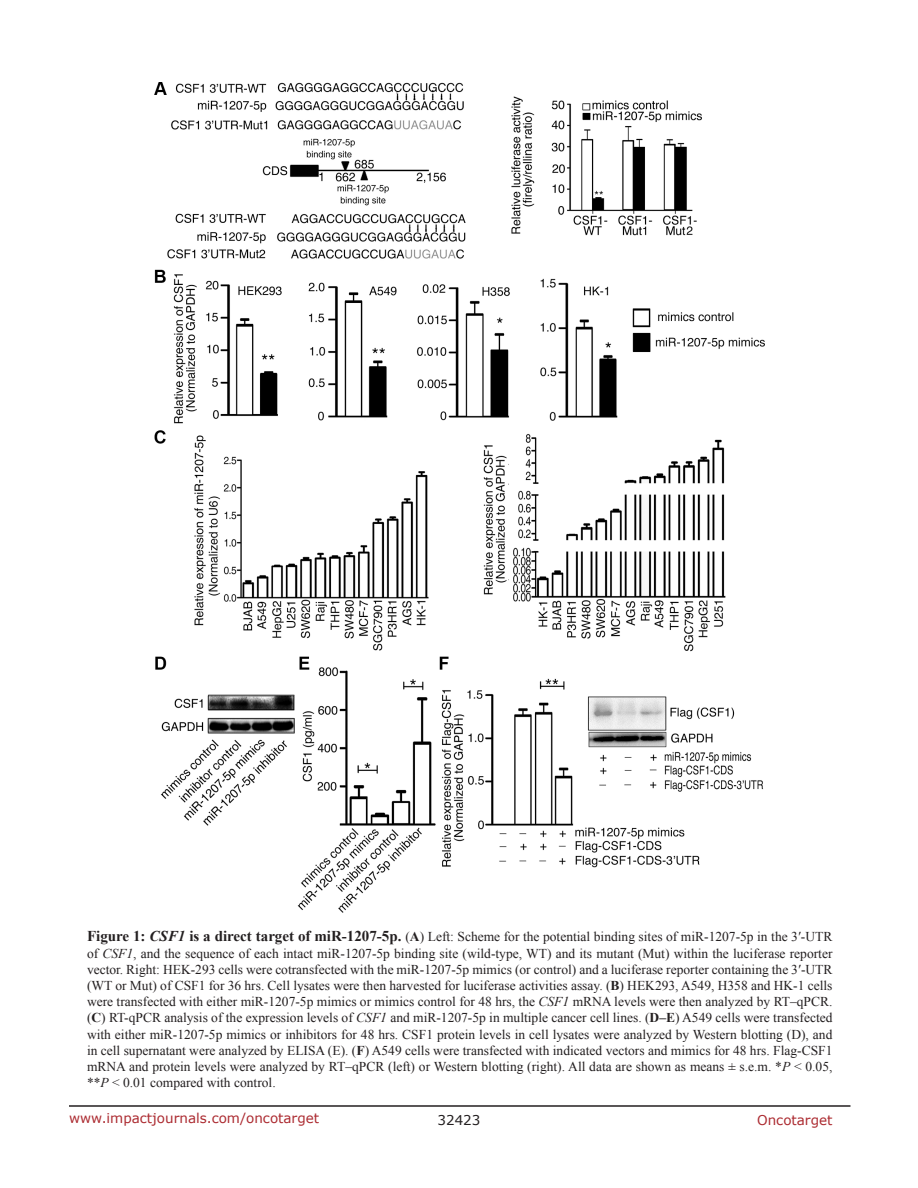
<style>
.page{position:relative;width:918px;height:1188px;background:#fff}
.page>*{position:absolute;margin:0;border:0;box-sizing:border-box;transform-origin:0 0}
.FigureText{font:13.5px/16.2px "Times New Roman";color:#231f20;text-align:justify}
.t1{font:13.5px "Verdana";color:#ac2b31}
.t2{font:13.5px "Verdana";color:#231f20}
.s1{font-weight:700;font-size:15px}
.s2{font-weight:700;font-style:italic;font-size:15px}
.s3{font-weight:700}
.s4{font-style:italic}
</style>
<div class="page">
<hr style="left:69px;top:1105px;width:781px;height:2px;background:#231f20">
<img style="left:155px;top:83px;width:610px;height:830px">
<p class="FigureText" style="left:87px;top:929px;width:747px"><span class="s1">Figure 1:</span> <span class="s2">CSF1</span> <span class="s1">is a direct target of miR-1207-5p.</span> (<span class="s3">A</span>) Left: Scheme for the potential binding sites of miR-1207-5p in the 3ʹ-UTR of <span class="s4">CSF1</span>, and the sequence of each intact miR-1207-5p binding site (wild-type, WT) and its mutant (Mut) within the luciferase reporter vector. Right: HEK-293 cells were cotransfected with the miR-1207-5p mimics (or control) and a luciferase reporter containing the 3ʹ-UTR (WT or Mut) of CSF1 for 36 hrs. Cell lysates were then harvested for luciferase activities assay. (<span class="s3">B</span>) HEK293, A549, H358 and HK-1 cells were transfected with either miR-1207-5p mimics or mimics control for 48 hrs, the <span class="s4">CSF1</span> mRNA levels were then analyzed by RT–qPCR. (<span class="s3">C</span>) RT-qPCR analysis of the expression levels of <span class="s4">CSF1</span> and miR-1207-5p in multiple cancer cell lines. (<span class="s3">D–E</span>) A549 cells were transfected with either miR-1207-5p mimics or inhibitors for 48 hrs. CSF1 protein levels in cell lysates were analyzed by Western blotting (D), and in cell supernatant were analyzed by ELISA (E). (<span class="s3">F</span>) A549 cells were transfected with indicated vectors and mimics for 48 hrs. Flag-CSF1 mRNA and protein levels were analyzed by RT–qPCR (left) or Western blotting (right). All data are shown as means ± s.e.m. *<span class="s4">P</span> &lt; 0.05, **<span class="s4">P</span> &lt; 0.01 compared with control.</p>
<p class="t1" style="left:69px;top:1109px;width:252px">www.impactjournals.com/oncotarget</p>
<p class="t2" style="left:438px;top:1111px;width:44px">32423</p>
<p class="t1" style="left:757px;top:1111px;width:77px">Oncotarget</p>
</div>
